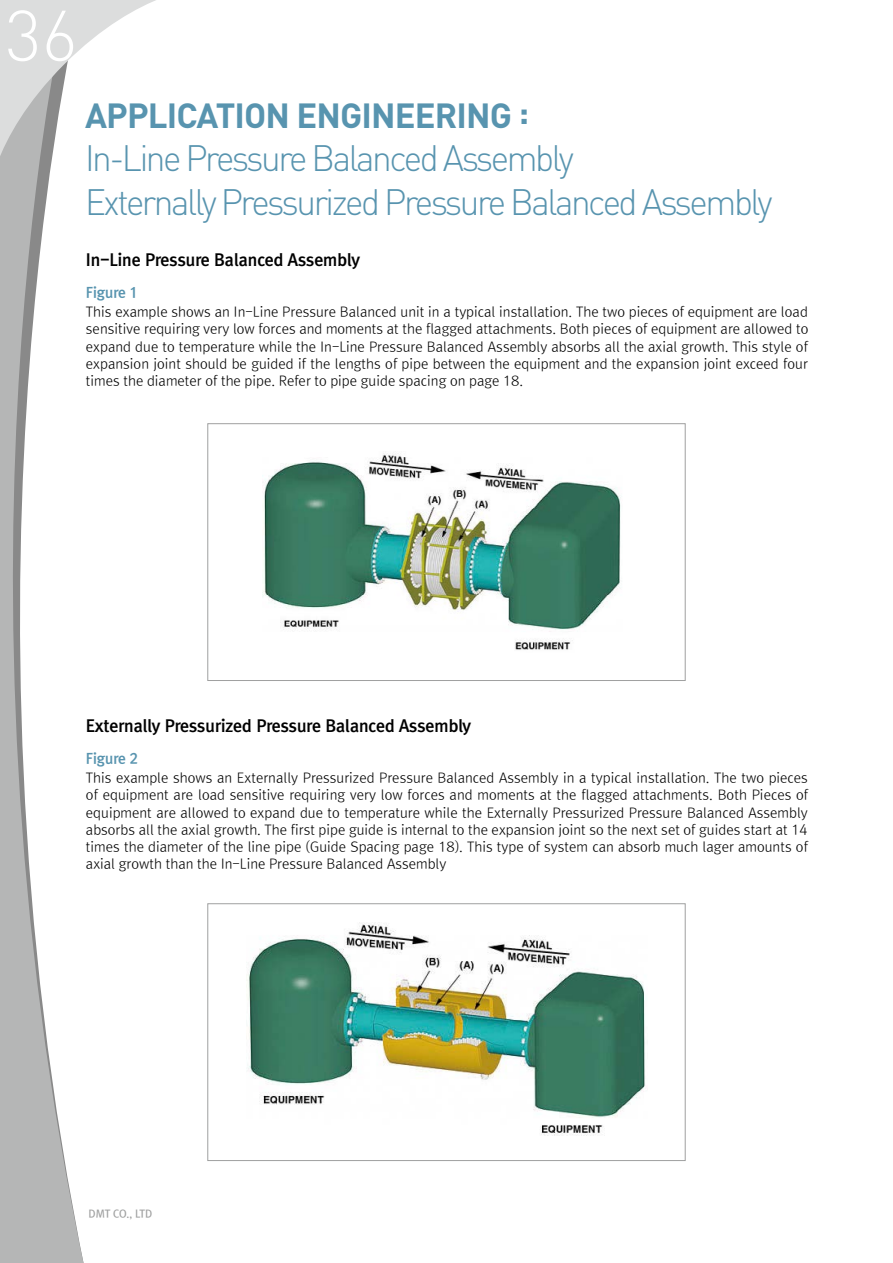
<style>
.page{position:relative;width:893px;height:1263px;background:#fff}
.page>*{position:absolute;margin:0;border:0;box-sizing:border-box;transform-origin:0 0}
.t1{font:300 70.5px "DIN";color:#fff}
.t2{font:300 36.3px/43.5px "DIN";letter-spacing:-.07em;color:#5894af}
.t3{font:700 34.5px "DIN";color:#5894af}
.t4{font:16.5px "Rix Go EB";color:#000}
.t5{font:14.25px "Rix Go EB";color:#5894af}
.t6{font:13.5px/17.2px "Rix Go L";color:#000;text-align:justify}
.t7{font:10.5px "Rix Go B";letter-spacing:-.02em;color:#9fa0a0}
</style>
<div class="page">
<svg style="left:0;top:205px;width:84px;height:1058px"></svg>
<svg style="left:0;top:0;width:156px;height:205px"></svg>
<img style="left:263px;top:453px;width:358px;height:197px">
<div style="left:207px;top:423px;width:479px;height:258px;border:1px solid #9fa0a0"></div>
<img style="left:247px;top:922px;width:398px;height:213px">
<div style="left:207px;top:903px;width:479px;height:258px;border:1px solid #9fa0a0"></div>
<h1 class="t1" style="left:5px;top:-8px;width:74px">36</h1>
<h3 class="t3" style="left:85px;top:93px;width:40px">APPLICATION</h3>
<h3 class="t3" style="left:296px;top:93px;width:41px">ENGINEERING</h3>
<h3 class="t3" style="left:519px;top:89px;width:12px">:</h3>
<h2 class="t2" style="left:85px;top:136px;width:689px">In-Line Pressure Balanced Assembly<br>Externally Pressurized Pressure Balanced Assembly</h2>
<p class="t4" style="left:86px;top:251px;width:275px">In-Line Pressure Balanced Assembly</p>
<p class="t5" style="left:86px;top:285px;width:54px">Figure 1</p>
<p class="t6" style="left:86px;top:303px;width:724px">This example shows an In-Line Pressure Balanced unit in a typical installation. The two pieces of equipment are load sensitive requiring very low forces and moments at the flagged attachments. Both pieces of equipment are allowed to expand due to temperature while the In-Line Pressure Balanced Assembly absorbs all the axial growth. This style of expansion joint should be guided if the lengths of pipe between the equipment and the expansion joint exceed four times the diameter of the pipe. Refer to pipe guide spacing on page 18.</p>
<p class="t4" style="left:86px;top:717px;width:387px">Externally Pressurized Pressure Balanced Assembly</p>
<p class="t5" style="left:86px;top:751px;width:54px">Figure 2</p>
<p class="t6" style="left:86px;top:769px;width:724px">This example shows an Externally Pressurized Pressure Balanced Assembly in a typical installation. The two pieces of equipment are load sensitive requiring very low forces and moments at the flagged attachments. Both Pieces of equipment are allowed to expand due to temperature while the Externally Pressurized Pressure Balanced Assembly absorbs all the axial growth. The first pipe guide is internal to the expansion joint so the next set of guides start at 14 times the diameter of the line pipe (Guide Spacing page 18). This type of system can absorb much lager amounts of axial growth than the In-Line Pressure Balanced Assembly</p>
<p class="t7" style="left:88px;top:1208px;width:65px">DMT CO., LTD</p>
</div>
